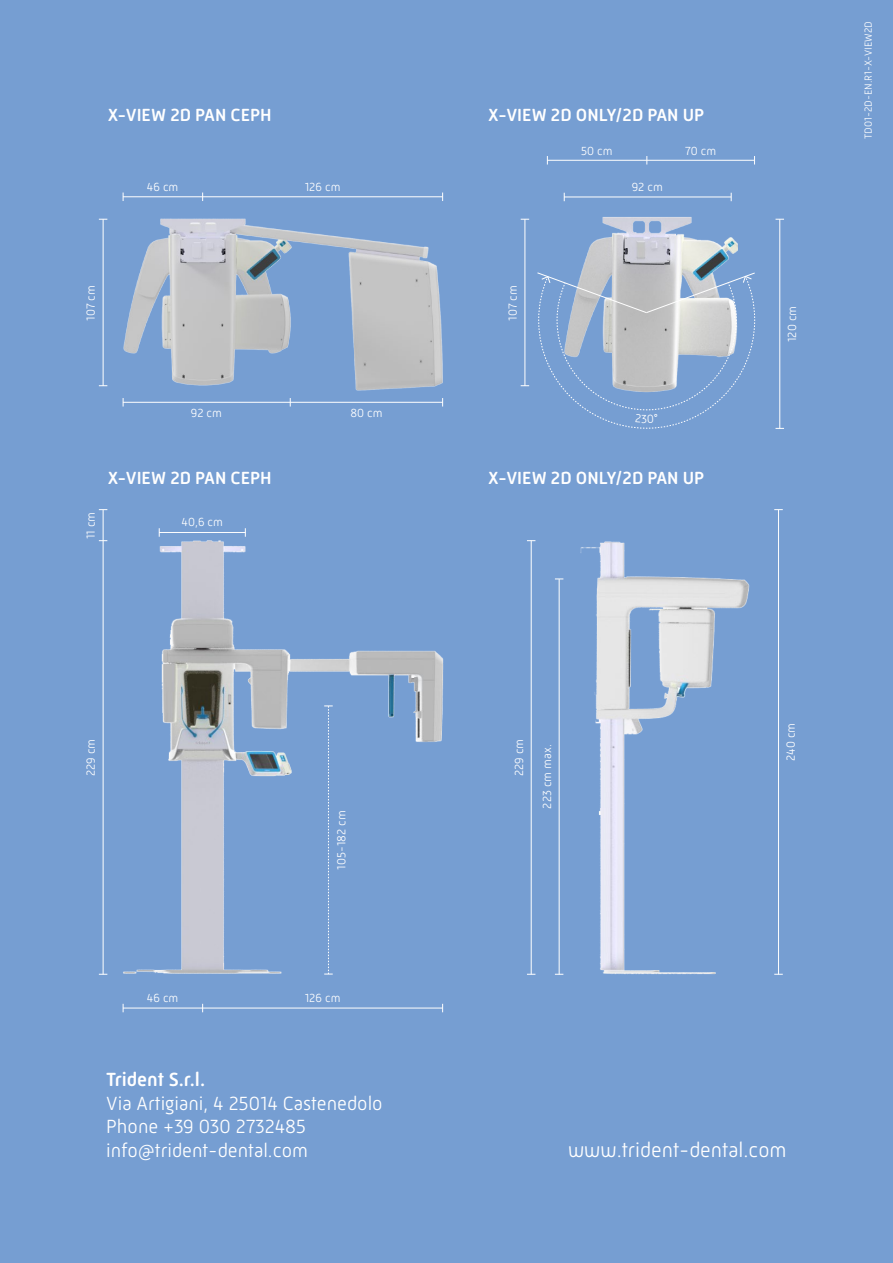
<style>
.page{position:relative;width:893px;height:1263px;background:#769ed2}
.page>*{position:absolute;margin:0;border:0;box-sizing:border-box;transform-origin:0 0}
.t1{font:300 21px "Mic 32 New Rounded";color:#fff}
.t2{font:300 19.5px/23.4px "Mic 32 New Rounded";color:#fff}
.t3{font:500 19.5px "Mic 32 New Rounded";color:#fff}
.t4{font:500 18px "Mic 32 New Rounded";color:#fff}
.t5{font:300 12px "Mic 32 New Rounded";color:#fff}
.t6{font:300 10.5px "Mic 32 New Rounded";color:#fff}
</style>
<div class="page">
<img style="left:122px;top:218px;width:321px;height:186px">
<img style="left:581px;top:217px;width:157px;height:55px">
<hr style="left:103px;top:219px;width:1px;height:167px;background:#fff">
<hr style="left:103px;top:510px;width:1px;height:464px;background:#fff">
<hr style="left:778px;top:510px;width:1px;height:464px;background:#fff">
<hr style="left:525px;top:219px;width:1px;height:167px;background:#fff">
<hr style="left:123px;top:197px;width:320px;height:1px;background:#fff">
<hr style="left:123px;top:1008px;width:320px;height:1px;background:#fff">
<hr style="left:123px;top:402px;width:320px;height:1px;background:#fff">
<hr style="left:779px;top:219px;width:1px;height:210px;background:#fff">
<hr style="left:564px;top:197px;width:167px;height:1px;background:#fff">
<hr style="left:547px;top:160px;width:207px;height:1px;background:#fff">
<img style="left:98px;top:526px;width:346px;height:449px">
<img style="left:527px;top:540px;width:223px;height:435px">
<svg style="left:324px;top:706px;width:9px;height:269px"></svg>
<svg style="left:537px;top:272px;width:218px;height:157px"></svg>
<h3 class="t4" style="left:108px;top:104px;width:166px">X-VIEW 2D PAN CEPH</h3>
<p class="t5" style="left:147px;top:180px;width:33px">46 cm</p>
<h3 class="t4" style="left:488px;top:104px;width:217px">X-VIEW 2D ONLY/2D PAN UP</h3>
<p class="t5" style="left:581px;top:144px;width:33px">50 cm</p>
<p class="t5" style="left:685px;top:144px;width:33px">70 cm</p>
<p class="t5" style="left:305px;top:180px;width:37px">126 cm</p>
<p class="t5" style="left:632px;top:180px;width:33px">92 cm</p>
<p class="t5" style="left:84px;top:321px;width:37px;rotate:-90deg">107 cm</p>
<p class="t5" style="left:191px;top:406px;width:33px">92 cm</p>
<p class="t5" style="left:84px;top:539px;width:29px;rotate:-90deg">11 cm</p>
<h3 class="t4" style="left:108px;top:468px;width:166px">X-VIEW 2D PAN CEPH</h3>
<p class="t5" style="left:182px;top:515px;width:43px">40,6 cm</p>
<p class="t5" style="left:350px;top:406px;width:34px">80 cm</p>
<p class="t5" style="left:506px;top:321px;width:37px;rotate:-90deg">107 cm</p>
<h3 class="t4" style="left:488px;top:468px;width:217px">X-VIEW 2D ONLY/2D PAN UP</h3>
<p class="t5" style="left:785px;top:342px;width:38px;rotate:-90deg">120 cm</p>
<p class="t6" style="left:862px;top:139px;width:120px;rotate:-90deg">TD01-2D-EN.R1-X-VIEW2D</p>
<p class="t5" style="left:84px;top:776px;width:39px;rotate:-90deg">229 cm</p>
<p class="t5" style="left:512px;top:776px;width:39px;rotate:-90deg">229 cm</p>
<p class="t5" style="left:540px;top:809px;width:66px;rotate:-90deg">223 cm max.</p>
<p class="t5" style="left:335px;top:869px;width:61px;rotate:-90deg">105-182 cm</p>
<p class="t5" style="left:784px;top:761px;width:39px;rotate:-90deg">240 cm</p>
<p class="t5" style="left:147px;top:991px;width:33px">46 cm</p>
<p class="t5" style="left:305px;top:991px;width:37px">126 cm</p>
<h2 class="t3" style="left:106px;top:1069px;width:100px">Trident S.r.l.</h2>
<h2 class="t2" style="left:106px;top:1091px;width:278px">Via Artigiani, 4 25014 Castenedolo<br>Phone +39 030 2732485 info@trident-dental.com</h2>
<h1 class="t1" style="left:568px;top:1137px;width:220px">www.trident-dental.com</h1>
</div>
